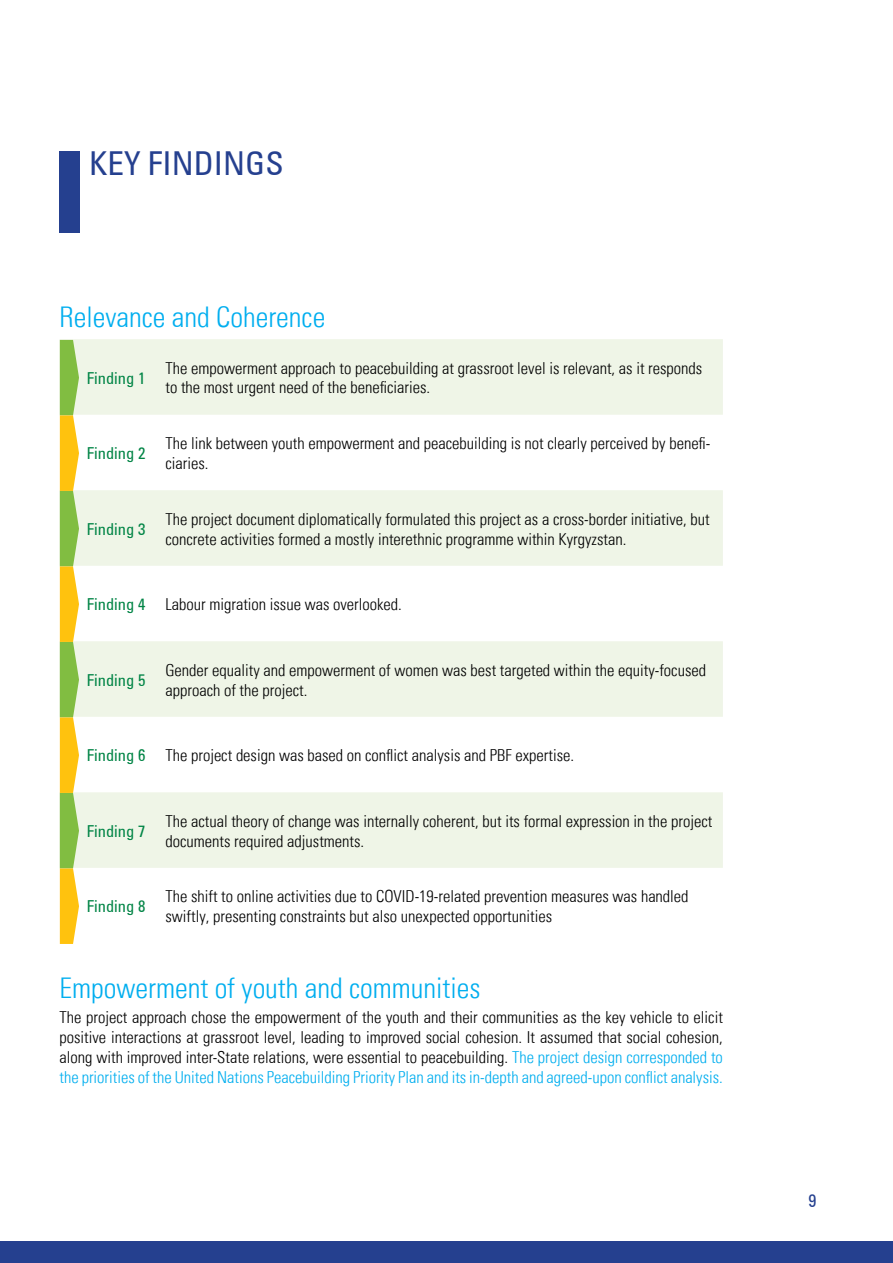
<style>
.page{position:relative;width:893px;height:1263px;background:#fff}
.page>*{position:absolute;margin:0;border:0;box-sizing:border-box;transform-origin:0 0}
.t1{font:condensed 33px "Univers LTCYR 57";color:#25408f}
.t2{font:28.5px "Univers LTCYR 47 Light Cond";color:#00aeef}
.t3{font:condensed 18px "Univers LTCYR 57";color:#25408f}
.t4{font:16.5px/19.8px "Univers LTCYR 47 Light Cond";color:#000}
.t5{font:condensed 16.5px "Univers LTCYR 57";color:#008445}
.s1{font-family:"Univers LTCYR 57";font-stretch:condensed;color:#008445}
.s2{color:#00aeef}
</style>
<div class="page">
<div style="left:0;top:1242px;width:893px;height:21px;background:#25408f"></div>
<div style="left:60px;top:151px;width:20px;height:82px;background:#25408f"></div>
<svg style="left:60px;top:339px;width:663px;height:529px;fill:#eff5e7"></svg>
<svg style="left:60px;top:340px;width:19px;height:604px;background:#c8c847"></svg>
<h1 class="t1" style="left:89px;top:143px;width:196px">KEY FINDINGS</h1>
<h2 class="t2" style="left:60px;top:298px;width:267px">Relevance and Coherence</h2>
<p class="t5" style="left:87px;top:367px;width:60px">Finding 1</p>
<p class="t4" style="left:165px;top:357px;width:538px">The empowerment approach to peacebuilding at grassroot level is relevant, as it responds to the most urgent need of the beneficiaries.</p>
<p class="t5" style="left:87px;top:443px;width:60px">Finding 2</p>
<p class="t4" style="left:165px;top:433px;width:547px">The link between youth empowerment and peacebuilding is not clearly perceived by benefi&shy;ciaries.</p>
<p class="t5" style="left:87px;top:518px;width:60px">Finding 3</p>
<p class="t4" style="left:165px;top:508px;width:546px">The project document diplomatically formulated this project as a cross-border initiative, but concrete activities formed a mostly interethnic programme within Kyrgyzstan.</p>
<p class="t4" style="left:87px;top:593px;width:317px"><span class="s1">Finding 4</span> Labour migration issue was overlooked.</p>
<p class="t5" style="left:87px;top:669px;width:60px">Finding 5</p>
<p class="t4" style="left:165px;top:659px;width:542px">Gender equality and empowerment of women was best targeted within the equity-focused approach of the project.</p>
<p class="t4" style="left:87px;top:744px;width:489px"><span class="s1">Finding 6</span> The project design was based on conflict analysis and PBF expertise.</p>
<p class="t5" style="left:87px;top:820px;width:60px">Finding 7</p>
<p class="t4" style="left:165px;top:810px;width:548px">The actual theory of change was internally coherent, but its formal expression in the project documents required adjustments.</p>
<p class="t5" style="left:87px;top:896px;width:60px">Finding 8</p>
<p class="t4" style="left:165px;top:886px;width:525px">The shift to online activities due to COVID-19-related prevention measures was handled swiftly, presenting constraints but also unexpected opportunities</p>
<h2 class="t2" style="left:60px;top:968px;width:423px">Empowerment of youth and communities</h2>
<p class="t4" style="left:60px;top:1007px;width:665px;text-align:justify">The project approach chose the empowerment of the youth and their communities as the key vehicle to elicit positive interactions at grassroot level, leading to improved social cohesion. It assumed that social cohesion, along with improved inter-State relations, were essential to peacebuilding. <span class="s2">The project design corresponded to the priorities of the United Nations Peacebuilding Priority Plan and its in-depth and agreed-upon conflict analysis.</span></p>
<p class="t3" style="left:808px;top:1189px;width:9px">9</p>
</div>
